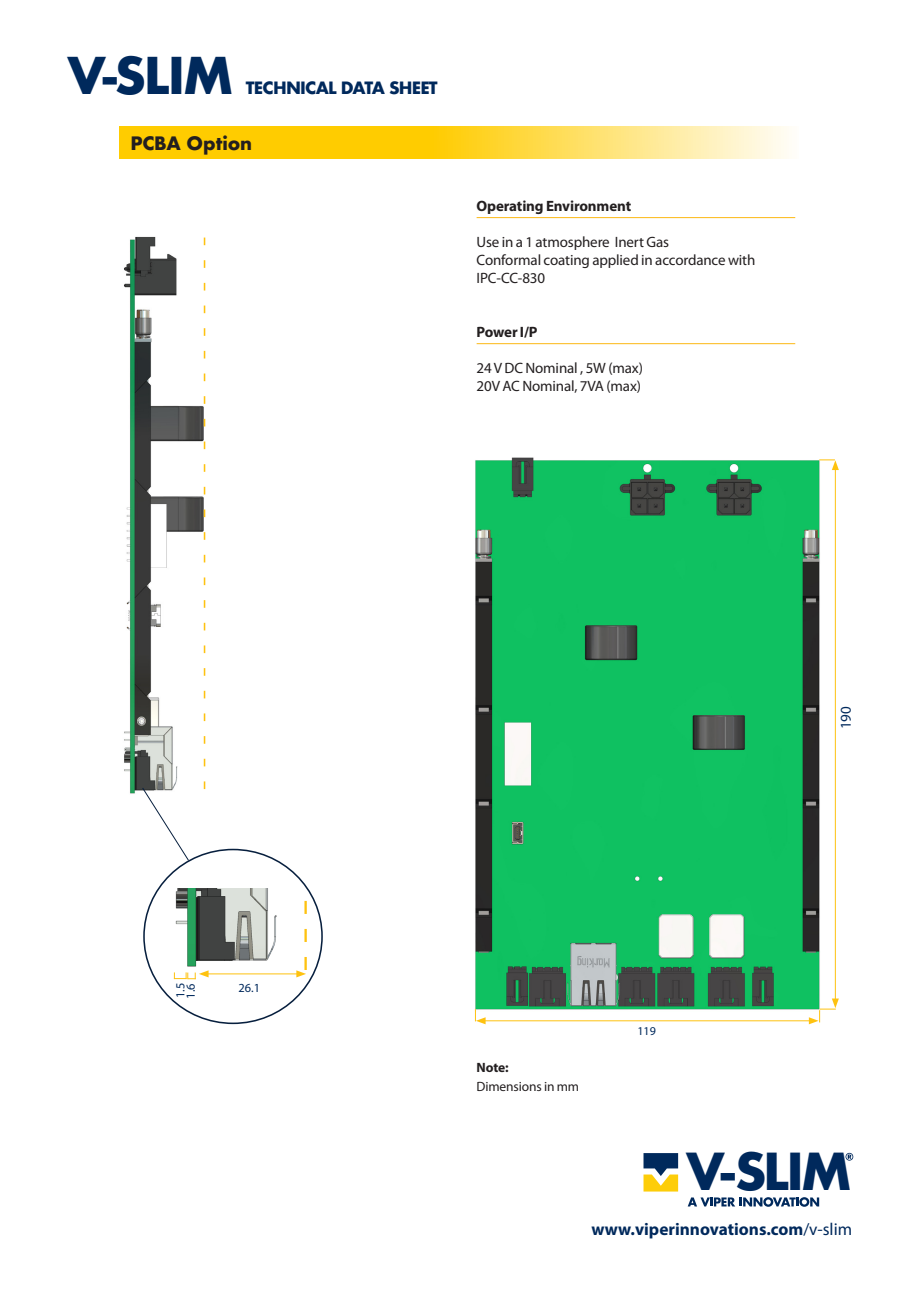
<style>
.page{position:relative;width:919px;height:1289px;background:#fff}
.page>*{position:absolute;margin:0;border:0;box-sizing:border-box;transform-origin:0 0}
.t1{font:700 49.5px "Futura";color:#00295c}
._1_col{font:700 49.35px "Futura";color:#00295c}
.t2{font:700 18px "Futura";letter-spacing:-.01em;color:#231f20}
.t3{font:700 17.25px "Myriad Pro";color:#00295c}
._1_col-2{font:700 16.5px "Futura";letter-spacing:-.05em;color:#00295c}
.Bold_Text{font:15px/18px "Myriad Pro";letter-spacing:-.01em;color:#231f20}
.Sub_with_line{font:700 15px "Myriad Pro";letter-spacing:-.01em;color:#231f20}
.t4{font:15px "Myriad Pro";color:#00295c}
.t5{font:13.5px "Myriad Pro";letter-spacing:-.01em;color:#231f20}
.t6{font:700 13.5px "Myriad Pro";color:#231f20}
.t7{font:12.3px "Myriad Pro";color:#00295c}
.t8{font:12px "Myriad Pro";color:#00295c}
.s1{font-weight:400}
</style>
<div class="page">
<svg style="left:688px;top:1197px;width:131px;height:9px"></svg>
<svg style="left:643px;top:1153px;width:35px;height:38px"></svg>
<svg style="left:845px;top:1152px;width:8px;height:8px"></svg>
<hr style="left:476px;top:217px;width:319px;height:1px;background:#fcb814">
<hr style="left:476px;top:343px;width:319px;height:1px;background:#fcb814">
<img style="left:124px;top:236px;width:127px;height:618px">
<img style="left:158px;top:888px;width:132px;height:97px">
<svg style="left:141px;top:786px;width:49px;height:75px"></svg>
<hr style="left:206px;top:973px;width:93px;height:1px;background:#fec210">
<svg style="left:174px;top:970px;width:34px;height:9px"></svg>
<svg style="left:204px;top:237px;width:1px;height:552px"></svg>
<svg style="left:296px;top:900px;width:11px;height:77px"></svg>
<hr style="left:834px;top:467px;width:1px;height:533px;background:#fec210">
<img style="left:474px;top:457px;width:346px;height:568px">
<hr style="left:483px;top:1020px;width:328px;height:1px;background:#fec210">
<svg style="left:475px;top:1009px;width:10px;height:15px"></svg>
<svg style="left:808px;top:998px;width:30px;height:26px"></svg>
<svg style="left:819px;top:459px;width:19px;height:11px"></svg>
<svg style="left:119px;top:126px;width:670px;height:33px;background:#ffd840"></svg>
<p class="_1_col" style="left:67px;top:40px;width:168px">V-SLIM</p>
<p class="_1_col-2" style="left:246px;top:76px;width:193px">TECHNICAL DATA SHEET</p>
<p class="t2" style="left:130px;top:130px;width:123px">PCBA Option</p>
<p class="Sub_with_line" style="left:476px;top:196px;width:156px">Operating Environment</p>
<p class="Bold_Text" style="left:476px;top:232px;width:194px">Use in a 1 atmosphere Inert Gas</p>
<p class="Bold_Text" style="left:476px;top:250px;width:280px">Conformal coating applied in accordance with<br>IPC-CC-830</p>
<p class="Sub_with_line" style="left:476px;top:322px;width:62px">Power I/P</p>
<p class="Bold_Text" style="left:476px;top:358px;width:168px">24 V DC Nominal , 5W (max)</p>
<p class="Bold_Text" style="left:476px;top:376px;width:166px">20V AC Nominal, 7VA (max)</p>
<p class="t7" style="left:173px;top:997px;width:17px;rotate:-90deg">1.5</p>
<p class="t7" style="left:183px;top:998px;width:17px;rotate:-90deg">1.6</p>
<p class="t7" style="left:238px;top:980px;width:23px">26.1</p>
<p class="t4" style="left:836px;top:729px;width:25px;rotate:-90deg">190</p>
<p class="t6" style="left:476px;top:1058px;width:34px">Note:</p>
<p class="t5" style="left:476px;top:1077px;width:104px">Dimensions in mm</p>
<p class="t8" style="left:637px;top:1023px;width:20px">119</p>
<h1 class="t1" style="left:685px;top:1135px;width:168px">V-SLIM</h1>
<p class="t3" style="left:591px;top:1217px;width:262px">www.viperinnovations.com<span class="s1">/v-slim</span></p>
</div>
